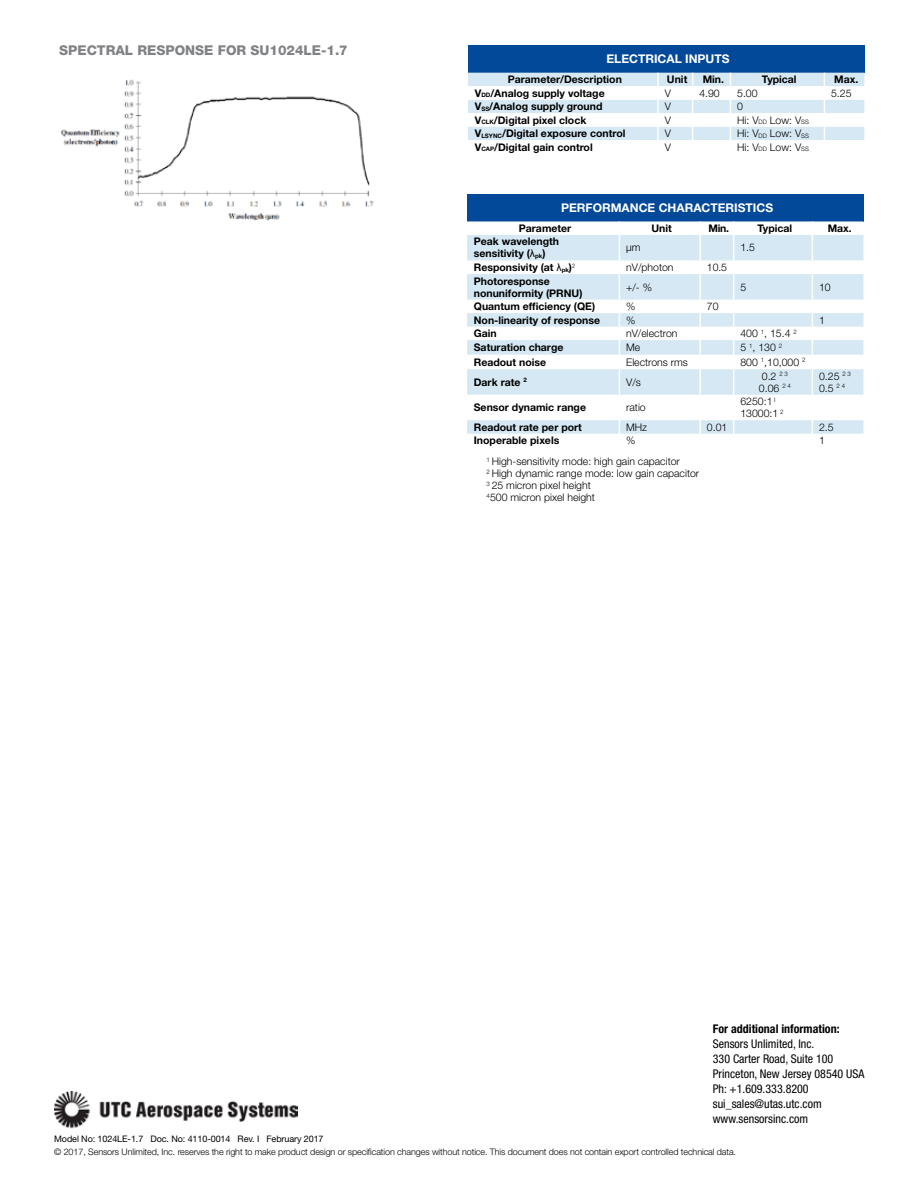
<style>
.page{position:relative;width:918px;height:1188px;background:#fff}
.page>*{position:absolute;margin:0;border:0;box-sizing:border-box;transform-origin:0 0}
.t1{font:800 13.5px "Helvetica Neue LT Std";color:#808285}
.t2{font:condensed 12px/15px "Helvetica Neue LT Std";color:#000}
.t3{font:700 12px "Helvetica Neue LT Std";color:#fff}
.t4{font:700 condensed 12px "Helvetica Neue LT Std";color:#000}
.t5{font:700 10.5px/12px "Helvetica Neue LT Std";color:#000}
.t6{font:300 10.5px/12px "Helvetica Neue LT Std";color:#000}
.t7{font:300 9px "Helvetica Neue LT Std";letter-spacing:-.01em;color:#000}
.t8{font:9px "Helvetica Neue LT Std";letter-spacing:-.01em;color:#000}
.s1{font-size:6.15px}
.s2{font-family:"Arial";font-weight:400}
</style>
<div class="page">
<img style="left:54px;top:1091px;width:244px;height:38px">
<img style="left:61px;top:79px;width:313px;height:142px">
<div style="left:467px;top:194px;width:396px;height:27px;background:#034999"></div>
<svg style="left:467px;top:221px;width:396px;height:1px"></svg>
<svg style="left:467px;top:235px;width:396px;height:199px;fill:#d5e8f3"></svg>
<svg style="left:619px;top:221px;width:1px;height:213px"></svg>
<hr style="left:699px;top:235px;width:2px;height:25px;background:#fff">
<svg style="left:699px;top:260px;width:2px;height:14px"></svg>
<hr style="left:699px;top:274px;width:2px;height:26px;background:#fff">
<svg style="left:699px;top:300px;width:2px;height:69px"></svg>
<hr style="left:699px;top:369px;width:2px;height:26px;background:#fff">
<hr style="left:699px;top:395px;width:2px;height:25px;background:#fff">
<svg style="left:699px;top:420px;width:2px;height:14px"></svg>
<svg style="left:733px;top:221px;width:1px;height:213px"></svg>
<svg style="left:812px;top:221px;width:1px;height:213px"></svg>
<div style="left:468px;top:45px;width:396px;height:28px;background:#034999"></div>
<svg style="left:468px;top:73px;width:396px;height:67px"></svg>
<p class="t1" style="left:59px;top:42px;width:290px">SPECTRAL RESPONSE FOR SU1024LE-1.7</p>
<p class="t3" style="left:607px;top:51px;width:125px">ELECTRICAL INPUTS</p>
<p class="t5" style="left:508px;top:73px;width:116px">Parameter/Description</p>
<p class="t5" style="left:667px;top:73px;width:22px">Unit</p>
<p class="t5" style="left:703px;top:73px;width:23px">Min.</p>
<p class="t5" style="left:762px;top:73px;width:36px">Typical</p>
<p class="t5" style="left:834px;top:73px;width:26px">Max.</p>
<p class="t5" style="left:475px;top:87px;width:132px">V<span class="s1">DD</span>/Analog supply voltage</p>
<p class="t6" style="left:665px;top:87px;width:8px">V</p>
<p class="t6" style="left:699px;top:87px;width:22px">4.90</p>
<p class="t6" style="left:737px;top:87px;width:22px">5.00</p>
<p class="t6" style="left:831px;top:87px;width:22px">5.25</p>
<p class="t5" style="left:475px;top:100px;width:129px">V<span class="s1">SS</span>/Analog supply ground</p>
<p class="t6" style="left:665px;top:100px;width:8px">V</p>
<p class="t6" style="left:737px;top:100px;width:7px">0</p>
<p class="t5" style="left:475px;top:114px;width:113px">V<span class="s1">CLK</span>/Digital pixel clock</p>
<p class="t6" style="left:665px;top:114px;width:8px">V</p>
<p class="t6" style="left:737px;top:114px;width:73px">Hi: V<span class="s1">DD</span> Low: V<span class="s1">SS</span></p>
<p class="t5" style="left:475px;top:127px;width:152px">V<span class="s1">LSYNC</span>/Digital exposure control</p>
<p class="t6" style="left:665px;top:127px;width:8px">V</p>
<p class="t6" style="left:737px;top:127px;width:73px">Hi: V<span class="s1">DD</span> Low: V<span class="s1">SS</span></p>
<p class="t5" style="left:475px;top:141px;width:119px">V<span class="s1">CAP</span>/Digital gain control</p>
<p class="t6" style="left:665px;top:141px;width:8px">V</p>
<p class="t6" style="left:737px;top:141px;width:73px">Hi: V<span class="s1">DD</span> Low: V<span class="s1">SS</span></p>
<p class="t3" style="left:561px;top:200px;width:213px">PERFORMANCE CHARACTERISTICS</p>
<p class="t5" style="left:519px;top:222px;width:54px">Parameter</p>
<p class="t5" style="left:651px;top:222px;width:22px">Unit</p>
<p class="t5" style="left:708px;top:222px;width:22px">Min.</p>
<p class="t5" style="left:758px;top:222px;width:36px">Typical</p>
<p class="t5" style="left:828px;top:222px;width:26px">Max.</p>
<p class="t5" style="left:474px;top:235px;width:87px">Peak wavelength sensitivity (<span class="s2">λ</span><span class="s1">pk</span>)</p>
<p class="t6" style="left:626px;top:242px;width:16px">µm</p>
<p class="t6" style="left:740px;top:242px;width:16px">1.5</p>
<p class="t5" style="left:474px;top:261px;width:103px">Responsivity (at <span class="s2">λ</span><span class="s1">pk</span>)<sup>2</sup></p>
<p class="t6" style="left:626px;top:261px;width:49px">nV/photon</p>
<p class="t6" style="left:707px;top:261px;width:22px">10.5</p>
<p class="t5" style="left:474px;top:275px;width:110px">Photoresponse nonuniformity (PRNU)</p>
<p class="t6" style="left:626px;top:281px;width:27px">+/- %</p>
<p class="t6" style="left:740px;top:281px;width:7px">5</p>
<p class="t6" style="left:819px;top:281px;width:13px">10</p>
<p class="t5" style="left:474px;top:300px;width:123px">Quantum efficiency (QE)</p>
<p class="t6" style="left:626px;top:300px;width:11px">%</p>
<p class="t6" style="left:707px;top:300px;width:13px">70</p>
<p class="t5" style="left:474px;top:314px;width:128px">Non-linearity of response</p>
<p class="t6" style="left:626px;top:314px;width:11px">%</p>
<p class="t6" style="left:819px;top:314px;width:7px">1</p>
<p class="t5" style="left:474px;top:327px;width:24px">Gain</p>
<p class="t6" style="left:626px;top:327px;width:53px">nV/electron</p>
<p class="t6" style="left:740px;top:327px;width:58px">400 <sup>1</sup>, 15.4 <sup>2</sup></p>
<p class="t5" style="left:474px;top:341px;width:91px">Saturation charge</p>
<p class="t6" style="left:626px;top:341px;width:16px">Me</p>
<p class="t6" style="left:740px;top:341px;width:43px">5 <sup>1</sup>, 130 <sup>2</sup></p>
<p class="t5" style="left:474px;top:356px;width:74px">Readout noise</p>
<p class="t6" style="left:626px;top:356px;width:63px">Electrons rms</p>
<p class="t6" style="left:740px;top:356px;width:67px">800 <sup>1</sup>,10,000 <sup>2</sup></p>
<p class="t5" style="left:474px;top:376px;width:54px">Dark rate <sup>2</sup></p>
<p class="t6" style="left:626px;top:376px;width:16px">V/s</p>
<p class="t6" style="left:759px;top:370px;width:33px">0.2 <sup>2</sup> <sup>3<br></sup>0.06 <sup>2</sup> <sup>4</sup></p>
<p class="t6" style="left:819px;top:370px;width:33px">0.25 <sup>2</sup> <sup>3<br></sup>0.5 <sup>2</sup> <sup>4</sup></p>
<p class="t5" style="left:474px;top:401px;width:114px">Sensor dynamic range</p>
<p class="t6" style="left:626px;top:401px;width:21px">ratio</p>
<p class="t6" style="left:740px;top:395px;width:45px">6250:1 <sup>I<br></sup>13000:1 <sup>2</sup></p>
<p class="t5" style="left:474px;top:421px;width:110px">Readout rate per port</p>
<p class="t6" style="left:626px;top:421px;width:22px">MHz</p>
<p class="t6" style="left:707px;top:421px;width:22px">0.01</p>
<p class="t6" style="left:819px;top:421px;width:16px">2.5</p>
<p class="t5" style="left:474px;top:434px;width:87px">Inoperable pixels</p>
<p class="t6" style="left:626px;top:434px;width:11px">%</p>
<p class="t6" style="left:819px;top:434px;width:7px">1</p>
<p class="t6" style="left:487px;top:455px;width:214px"><sup>1</sup> High-sensitivity mode: high gain capacitor<br><sup>2</sup> High dynamic range mode: low gain capacitor <sup>3</sup> 25 micron pixel height<br><sup>4</sup>500 micron pixel height</p>
<p class="t4" style="left:713px;top:1022px;width:128px">For additional information:</p>
<p class="t2" style="left:713px;top:1037px;width:153px">Sensors Unlimited, Inc.<br>330 Carter Road, Suite 100<br>Princeton, New Jersey 08540 USA<br>Ph: +1.609.333.8200 sui_sales@utas.utc.com www.sensorsinc.com</p>
<p class="t8" style="left:54px;top:1133px;width:271px">Model No: 1024LE-1.7 Doc. No: 4110-0014 Rev. I February 2017</p>
<p class="t7" style="left:54px;top:1146px;width:683px">© 2017, Sensors Unlimited, Inc. reserves the right to make product design or specification changes without notice. This document does not contain export controlled technical data.</p>
</div>
